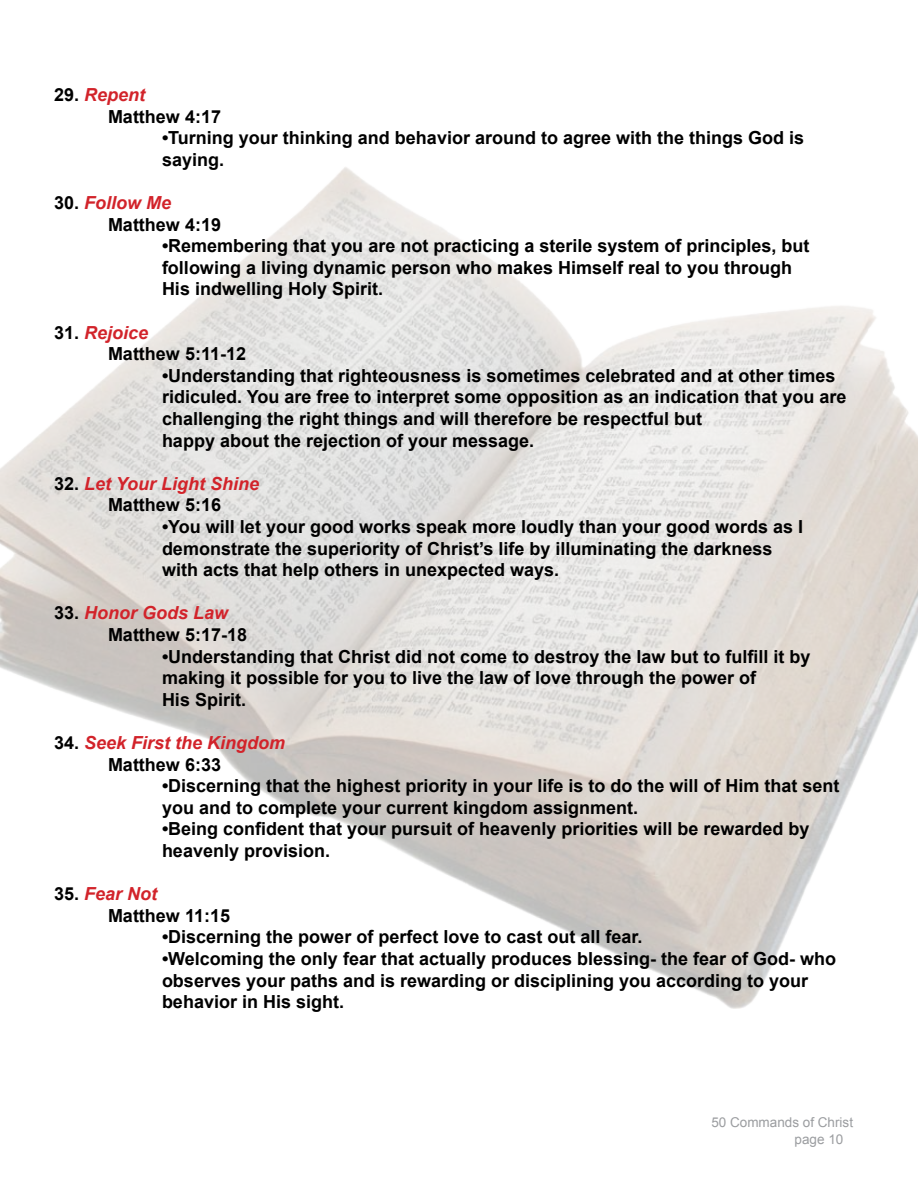
<style>
.page{position:relative;width:918px;height:1188px;background:#fff}
.page>*{position:absolute;margin:0;border:0;box-sizing:border-box;transform-origin:0 0}
.t1{font:700 18px/21.6px "Arial";color:#000}
.t2{font:italic 700 18px/21.6px "Arial";color:#d2232a}
.t3{font:13.5px/16.5px "Arial";color:#9b9da0}
.s1{font-style:italic;color:#d2232a}
.s2{font-style:normal;color:#000}
</style>
<div class="page">
<img style="left:0;top:167px;width:918px;height:841px">
<p class="t1" style="left:108px;top:85px;width:115px;text-indent:-54px">29. <span class="s1">Repent<br></span>Matthew 4:17</p>
<p class="t1" style="left:162px;top:128px;width:644px">•Turning your thinking and behavior around to agree with the things God is saying.</p>
<p class="t1" style="left:108px;top:193px;width:115px;text-indent:-54px">30. <span class="s1">Follow Me<br></span>Matthew 4:19</p>
<p class="t1" style="left:162px;top:236px;width:649px">•Remembering that you are not practicing a sterile system of principles, but following a living dynamic person who makes Himself real to you through<br>His indwelling Holy Spirit.</p>
<p class="t1" style="left:108px;top:322px;width:140px;text-indent:-54px">31. <span class="s1">Rejoice<br></span>Matthew 5:11-12</p>
<p class="t1" style="left:162px;top:365px;width:686px">•Understanding that righteousness is sometimes celebrated and at other times ridiculed. You are free to interpret some opposition as an indication that you are challenging the right things and will therefore be respectful but<br>happy about the rejection of your message.</p>
<p class="t2" style="left:108px;top:473px;width:153px;text-indent:-54px"><span class="s2">32.</span> Let Your Light Shine<br><span class="s2">Matthew 5:16</span></p>
<p class="t1" style="left:162px;top:517px;width:643px">•You will let your good works speak more loudly than your good words as I demonstrate the superiority of Christ’s life by illuminating the darkness with acts that help others in unexpected ways.</p>
<p class="t1" style="left:108px;top:603px;width:141px;text-indent:-54px">33. <span class="s1">Honor Gods Law<br></span>Matthew 5:17-18</p>
<p class="t1" style="left:162px;top:646px;width:650px">•Understanding that Christ did not come to destroy the law but to fulfill it by making it possible for you to live the law of love through the power of<br>His Spirit.</p>
<p class="t2" style="left:54px;top:733px;width:233px;text-align:center"><span class="s2">34.</span> Seek First the Kingdom<br><span class="s2">Matthew 6:33</span></p>
<p class="t1" style="left:162px;top:776px;width:679px">•Discerning that the highest priority in your life is to do the will of Him that sent you and to complete your current kingdom assignment.</p>
<p class="t1" style="left:162px;top:819px;width:649px">•Being confident that your pursuit of heavenly priorities will be rewarded by heavenly provision.</p>
<p class="t1" style="left:108px;top:884px;width:124px;text-indent:-54px">35. <span class="s1">Fear Not<br></span>Matthew 11:15</p>
<p class="t1" style="left:162px;top:927px;width:482px">•Discerning the power of perfect love to cast out all fear.</p>
<p class="t1" style="left:162px;top:949px;width:676px">•Welcoming the only fear that actually produces blessing- the fear of God- who observes your paths and is rewarding or disciplining you according to your behavior in His sight.</p>
<p class="t3" style="left:795px;top:1114px;width:60px;text-indent:-83px">50 Commands of Christ page 10</p>
</div>
